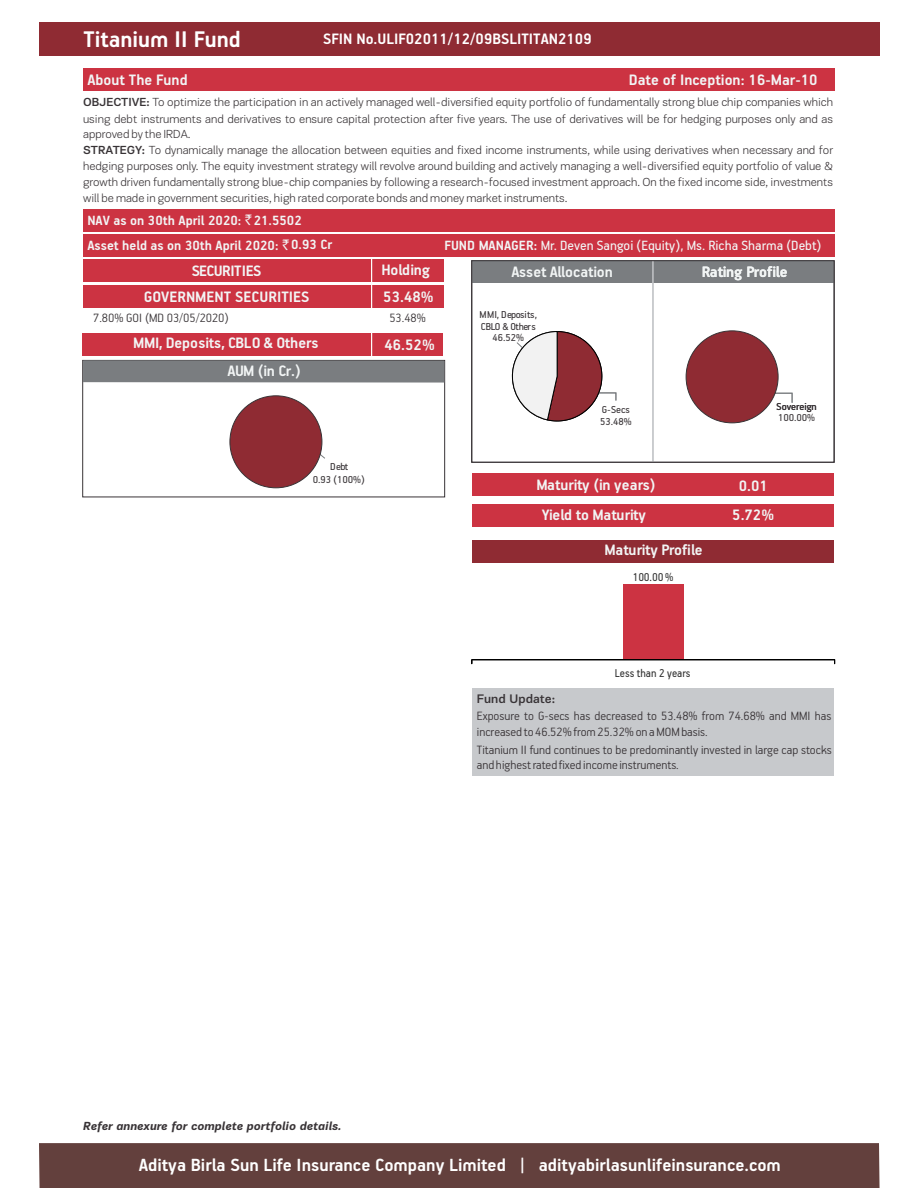
<style>
.page{position:relative;width:918px;height:1188px;background:#fff}
.page>*{position:absolute;margin:0;border:0;box-sizing:border-box;transform-origin:0 0}
.t1{font:700 25.35px "PF Handbook Pro";color:#fff}
.t2{font:700 19.8px "PF Handbook Pro";color:#fff}
.t3{font:700 16.95px "PF Handbook Pro";color:#f2f5f5}
.t4{font:700 16.95px "PF Handbook Pro";letter-spacing:-.02em;color:#f2f5f5}
.t5{font:700 16.95px "PF Handbook Pro";color:#fff}
.t6{font:700 16.95px "PF Handbook Pro";letter-spacing:-.03em;color:#f2f5f5}
.t7{font:700 15px/25px "PF Handbook Pro";color:#f2f5f5}
.t8{font:15px "PF Handbook Pro";color:#f2f5f5}
.t9{font:300 13.5px/15.3px "PF Handbook Pro";color:#383336}
.t10{font:12.75px "PF Handbook Pro";color:#333;scale:.93 1}
.t11{font:500 12.75px "PF Encore Sans Pro";color:#383336}
.t12{font:300 12px/15.9px "PF Encore Sans Pro";color:#383336}
.t13{font:italic 700 12px "PF Encore Sans Pro";color:#383336}
.t14{font:11.25px/13px "PF Handbook Pro";color:#383336;text-align:center}
.t15{font:11.25px/12.8px "PF Handbook Pro";letter-spacing:-.03em;color:#383336}
.s1{font-weight:500}
.s2{font-family:"Rupee";font-weight:400}
.s3{font-weight:700}
</style>
<div class="page">
<div style="left:39px;top:22px;width:841px;height:33px;background:#8f2b33"></div>
<div style="left:83px;top:286px;width:361px;height:22px;background:#cc3342"></div>
<div style="left:83px;top:259px;width:361px;height:22px;background:#cc3342"></div>
<div style="left:83px;top:68px;width:751px;height:23px;background:#cc3342"></div>
<div style="left:83px;top:210px;width:751px;height:22px;background:#cc3342"></div>
<div style="left:83px;top:235px;width:751px;height:22px;background:#cc3342"></div>
<div style="left:83px;top:334px;width:360px;height:22px;background:#cc3342"></div>
<div style="left:39px;top:1143px;width:841px;height:45px;background:#63403d"></div>
<hr style="left:371px;top:258px;width:1px;height:533px;background:#fff">
<div style="left:472px;top:474px;width:362px;height:22px;background:#cc3342"></div>
<div style="left:472px;top:505px;width:362px;height:22px;background:#cc3342"></div>
<div style="left:82px;top:360px;width:363px;height:137px;border:1px solid #383336"></div>
<div style="left:83px;top:360px;width:361px;height:23px;background:#7a7d80"></div>
<svg style="left:318px;top:450px;width:7px;height:11px"></svg>
<div style="left:230px;top:395px;width:92px;height:93px;background:#8f2b33;border:1px solid #383336;border-radius:50%"></div>
<div style="left:472px;top:261px;width:362px;height:22px;background:#7a7d80"></div>
<hr style="left:652px;top:261px;width:2px;height:201px;background:#c7c9cc">
<div style="left:471px;top:260px;width:363px;height:203px;border:1px solid #383336"></div>
<svg style="left:685px;top:332px;width:108px;height:92px"></svg>
<div style="left:686px;top:330px;width:92px;height:93px;background:#8f2b33;border:1px solid #383336;border-radius:50%"></div>
<div style="left:623px;top:585px;width:60px;height:75px;background:#cc3342"></div>
<svg style="left:472px;top:659px;width:363px;height:5px"></svg>
<div style="left:472px;top:541px;width:362px;height:22px;background:#8f2b33"></div>
<div style="left:472px;top:688px;width:362px;height:88px;background:#c7c9cc"></div>
<svg style="left:511px;top:331px;width:106px;height:91px"></svg>
<h1 class="t1" style="left:84px;top:28px;width:159px">Titanium II Fund</h1>
<h3 class="t5" style="left:323px;top:31px;width:270px">SFIN No.ULIF02011/12/09BSLITITAN2109</h3>
<h3 class="t3" style="left:87px;top:72px;width:102px">About The Fund</h3>
<h3 class="t3" style="left:629px;top:72px;width:190px">Date of Inception: 16-Mar-10</h3>
<p class="t12" style="left:83px;top:96px;width:751px"><span class="s1">OBJECTIVE:</span> To optimize the participation in an actively managed well-diversified equity portfolio of fundamentally strong blue chip companies which using debt instruments and derivatives to ensure capital protection after five years. The use of derivatives will be for hedging purposes only and as approved by the IRDA.<br><span class="s1">STRATEGY:</span> To dynamically manage the allocation between equities and fixed income instruments, while using derivatives when necessary and for hedging purposes only. The equity investment strategy will revolve around building and actively managing a well-diversified equity portfolio of value &amp; growth driven fundamentally strong blue-chip companies by following a research-focused investment approach. On the fixed income side, investments will be made in government securities, high rated corporate bonds and money market instruments.</p>
<p class="t7" style="left:87px;top:208px;width:246px">NAV as on 30th April 2020: <span class="s2">`</span>21.5502<br>Asset held as on 30th April 2020: <span class="s2">`</span> 0.93 Cr</p>
<h3 class="t6" style="left:192px;top:263px;width:71px">SECURITIES</h3>
<h3 class="t3" style="left:382px;top:262px;width:50px">Holding</h3>
<h3 class="t3" style="left:144px;top:289px;width:167px">GOVERNMENT SECURITIES</h3>
<h3 class="t3" style="left:383px;top:289px;width:52px">53.48%</h3>
<p class="t9" style="left:93px;top:311px;width:137px">7.80% GOI (MD 03/05/2020)</p>
<p class="t9" style="left:389px;top:311px;width:38px">53.48%</p>
<h3 class="t4" style="left:133px;top:336px;width:187px">MMI, Deposits, CBLO &amp; Others</h3>
<h3 class="t3" style="left:384px;top:337px;width:52px">46.52%</h3>
<h3 class="t3" style="left:227px;top:363px;width:75px">AUM (in Cr.)</h3>
<p class="t8" style="left:444px;top:238px;width:378px"><span class="s3">FUND MANAGER:</span> Mr. Deven Sangoi (Equity), Ms. Richa Sharma (Debt)</p>
<h3 class="t3" style="left:512px;top:265px;width:103px">Asset Allocation</h3>
<p class="t15" style="left:480px;top:308px;width:59px">MMI, Deposits,<br>CBLO &amp; Others</p>
<p class="t14" style="left:492px;top:331px;width:33px">46.52%</p>
<p class="t14" style="left:602px;top:404px;width:30px">G-Secs</p>
<p class="t14" style="left:600px;top:416px;width:33px">53.48%</p>
<h3 class="t4" style="left:702px;top:265px;width:87px">Rating Profile</h3>
<p class="t14" style="left:777px;top:402px;width:42px;line-height:10.4px;text-align:left">Sovereign<br>100.00%</p>
<p class="t14" style="left:313px;top:461px;width:54px">Debt<br>0.93 (100%)</p>
<h3 class="t3" style="left:536px;top:477px;width:121px">Maturity (in years)</h3>
<h3 class="t3" style="left:739px;top:478px;width:31px">0.01</h3>
<h3 class="t4" style="left:542px;top:508px;width:106px">Yield to Maturity</h3>
<h3 class="t3" style="left:732px;top:508px;width:43px">5.72%</h3>
<h3 class="t4" style="left:604px;top:543px;width:100px">Maturity Profile</h3>
<p class="t10" style="left:633px;top:571px;width:45px">100.00 %</p>
<p class="t11" style="left:477px;top:694px;width:80px">Fund Update:</p>
<p class="t10" style="left:615px;top:667px;width:83px">Less than 2 years</p>
<p class="t9" style="left:477px;top:709px;width:356px">Exposure to G-secs has decreased to 53.48% from 74.68% and MMI has increased to 46.52% from25.32%on a MOM basis.</p>
<p class="t9" style="left:477px;top:743px;width:356px">Titanium II fund continues to be predominantly invested in large cap stocks and highest rated fixed income instruments.</p>
<p class="t13" style="left:83px;top:1121px;width:260px">Refer annexure for complete portfolio details.</p>
<h2 class="t2" style="left:139px;top:1156px;width:644px">Aditya Birla Sun Life Insurance Company Limited | adityabirlasunlifeinsurance.com</h2>
</div>
